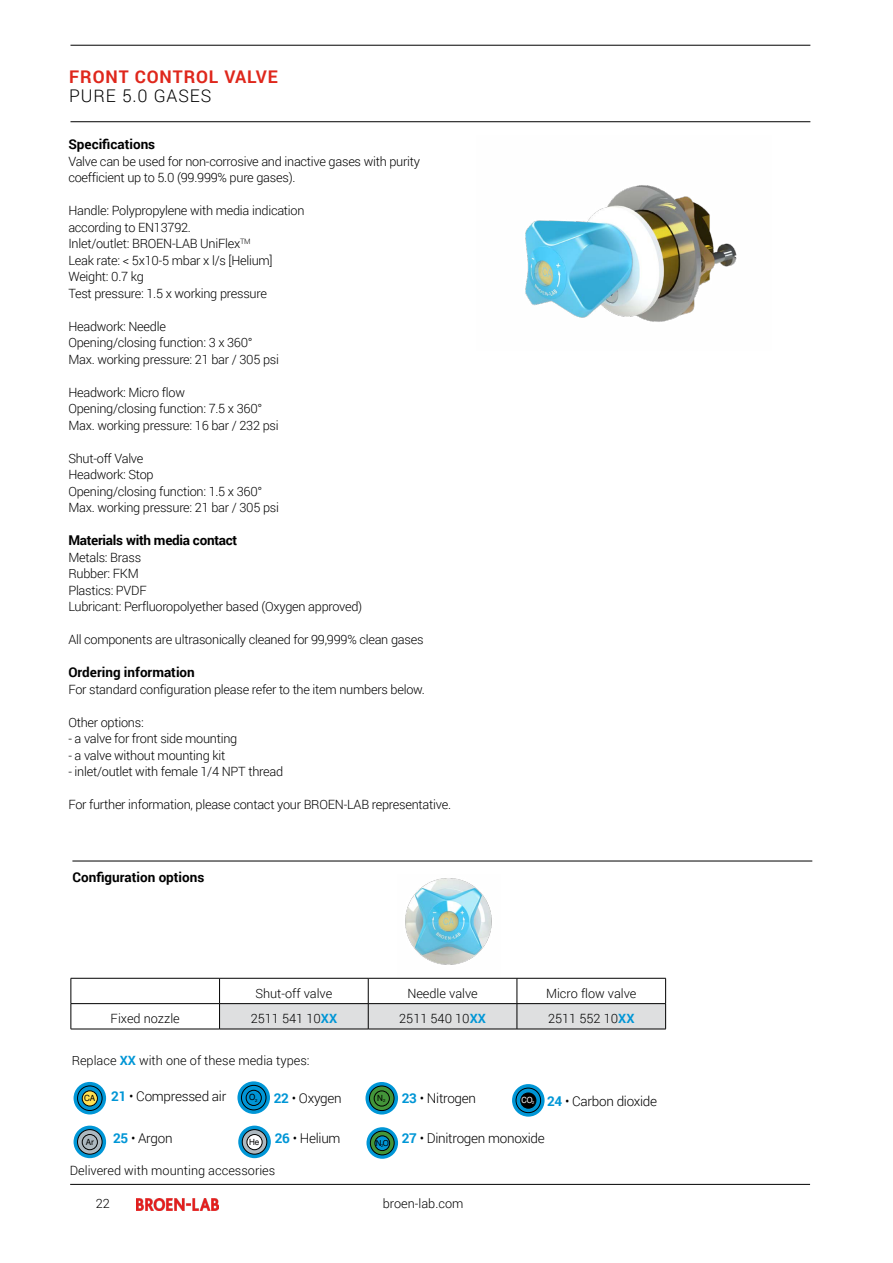
<style>
.page{position:relative;width:893px;height:1263px;background:#fff}
.page>*{position:absolute;margin:0;border:0;box-sizing:border-box;transform-origin:0 0}
.t1{font:700 17.4px "Roboto";letter-spacing:.05em;color:#df271c}
.t2{font:300 17.4px "Roboto";letter-spacing:.05em;color:#000}
.t3{font:300 13.5px "Roboto";letter-spacing:-.02em;color:#000}
.t4{font:700 13.5px "Roboto";color:#000}
.t5{font:700 13.5px "Roboto";letter-spacing:-.02em;color:#000}
.t6{font:300 12.75px/16.5px "Roboto";letter-spacing:-.02em;color:#000}
.t7{font:300 12.75px "Roboto";color:#000}
.t8{font:8.55px "Helvetica";color:#000;scale:.95 1}
.t9{font:8.55px "Helvetica";color:#fff;scale:.88 1}
.t10{font:4.2px "Helvetica";color:#000;scale:.95 1}
.s1{font-weight:700;color:#0096d6}
.s2{font-family:"Helvetica";font-weight:400;font-size:8.55px}
</style>
<div class="page">
<hr style="left:70px;top:121px;width:740px;height:1px;background:#000">
<hr style="left:70px;top:45px;width:740px;height:1px;background:#000">
<hr style="left:70px;top:1184px;width:740px;height:1px;background:#000">
<hr style="left:72px;top:861px;width:740px;height:1px;background:#000">
<img style="left:405px;top:878px;width:87px;height:87px">
<hr style="left:220px;top:1029px;width:148px;height:1px;background:#000">
<hr style="left:368px;top:1029px;width:149px;height:1px;background:#000">
<hr style="left:517px;top:1029px;width:149px;height:1px;background:#000">
<hr style="left:71px;top:978px;width:149px;height:1px;background:#000">
<hr style="left:71px;top:1003px;width:149px;height:1px;background:#000">
<svg style="left:71px;top:978px;width:1px;height:51px"></svg>
<svg style="left:219px;top:978px;width:447px;height:51px"></svg>
<hr style="left:71px;top:1029px;width:149px;height:1px;background:#000">
<svg style="left:74px;top:1082px;width:32px;height:32px"></svg>
<div style="left:82px;top:1091px;width:15px;height:15px;background:#ffe152;border-radius:50%"></div>
<div style="left:82px;top:1091px;width:16px;height:15px;border:1px solid #000;border-radius:50%"></div>
<div style="left:77px;top:1086px;width:25px;height:24px;border:1px solid #000;border-radius:50%"></div>
<svg style="left:237px;top:1081px;width:33px;height:33px"></svg>
<div style="left:241px;top:1085px;width:25px;height:25px;border:1px solid #000;border-radius:50%"></div>
<div style="left:246px;top:1090px;width:15px;height:15px;border:1px solid #000;border-radius:50%"></div>
<svg style="left:512px;top:1084px;width:33px;height:32px"></svg>
<div style="left:516px;top:1088px;width:25px;height:25px;border:1px solid #000;border-radius:50%"></div>
<div style="left:521px;top:1093px;width:15px;height:15px;background:#000;border-radius:50%"></div>
<div style="left:521px;top:1093px;width:15px;height:15px;border:1px solid #000;border-radius:50%"></div>
<svg style="left:74px;top:1125px;width:32px;height:33px"></svg>
<svg style="left:78px;top:1129px;width:24px;height:25px"></svg>
<div style="left:77px;top:1129px;width:25px;height:25px;border:1px solid #000;border-radius:50%"></div>
<div style="left:82px;top:1134px;width:16px;height:16px;border:1px solid #000;border-radius:50%"></div>
<svg style="left:238px;top:1125px;width:33px;height:33px"></svg>
<svg style="left:242px;top:1129px;width:25px;height:25px"></svg>
<div style="left:242px;top:1129px;width:25px;height:25px;border:1px solid #000;border-radius:50%"></div>
<div style="left:247px;top:1134px;width:15px;height:16px;background:#fff;border-radius:50%"></div>
<div style="left:247px;top:1134px;width:15px;height:16px;border:1px solid #000;border-radius:50%"></div>
<svg style="left:365px;top:1082px;width:33px;height:32px"></svg>
<svg style="left:369px;top:1086px;width:25px;height:24px"></svg>
<div style="left:369px;top:1086px;width:25px;height:25px;border:1px solid #000;border-radius:50%"></div>
<div style="left:374px;top:1091px;width:15px;height:15px;border:1px solid #000;border-radius:50%"></div>
<svg style="left:366px;top:1127px;width:32px;height:32px"></svg>
<svg style="left:370px;top:1131px;width:24px;height:24px"></svg>
<div style="left:370px;top:1131px;width:24px;height:24px;border:1px solid #000;border-radius:50%"></div>
<div style="left:375px;top:1136px;width:15px;height:14px;background:#0096d6;border-radius:50%"></div>
<div style="left:375px;top:1136px;width:15px;height:15px;border:1px solid #000;border-radius:50%"></div>
<img style="left:525px;top:185px;width:212px;height:137px">
<img style="left:136px;top:1198px;width:83px;height:12px">
<h1 class="t1" style="left:69px;top:64px;width:210px">FRONT CONTROL VALVE</h1>
<h1 class="t2" style="left:69px;top:84px;width:143px">PURE 5.0 GASES</h1>
<p class="t4" style="left:68px;top:135px;width:88px">Specifications</p>
<p class="t6" style="left:68px;top:152px;width:353px">Valve can be used for non-corrosive and inactive gases with purity coefficient up to 5.0 (99.999% pure gases).</p>
<p class="t6" style="left:68px;top:202px;width:238px">Handle: Polypropylene with media indication according to EN13792.<br>Inlet/outlet: BROEN-LAB UniFlex<sup>TM<br></sup>Leak rate: &lt; 5x10-5 mbar x l/s [Helium]<br>Weight: 0.7 kg<br>Test pressure: 1.5 x working pressure</p>
<p class="t6" style="left:68px;top:317px;width:212px">Headwork: Needle<br>Opening/closing function: 3 x 360°<br>Max. working pressure: 21 bar / 305 psi</p>
<p class="t6" style="left:68px;top:383px;width:212px">Headwork: Micro flow<br>Opening/closing function: 7.5 x 360°<br>Max. working pressure: 16 bar / 232 psi</p>
<p class="t6" style="left:68px;top:449px;width:212px">Shut-off Valve<br>Headwork: Stop<br>Opening/closing function: 1.5 x 360°<br>Max. working pressure: 21 bar / 305 psi</p>
<p class="t5" style="left:68px;top:531px;width:170px">Materials with media contact</p>
<p class="t6" style="left:68px;top:548px;width:295px">Metals: Brass<br>Rubber: FKM<br>Plastics: PVDF<br>Lubricant: Perfluoropolyether based (Oxygen approved)</p>
<p class="t6" style="left:68px;top:631px;width:357px">All components are ultrasonically cleaned for 99,999% clean gases</p>
<p class="t4" style="left:68px;top:663px;width:128px">Ordering information</p>
<p class="t6" style="left:68px;top:680px;width:358px">For standard configuration please refer to the item numbers below.</p>
<p class="t6" style="left:68px;top:713px;width:77px">Other options:</p>
<p class="t6" style="left:68px;top:730px;width:171px">- a valve for front side mounting</p>
<p class="t6" style="left:68px;top:746px;width:158px">- a valve without mounting kit</p>
<p class="t6" style="left:68px;top:763px;width:216px">- inlet/outlet with female 1/4 NPT thread</p>
<p class="t6" style="left:68px;top:796px;width:384px">For further information, please contact your BROEN-LAB representative.</p>
<p class="t4" style="left:72px;top:868px;width:133px">Configuration options</p>
<p class="t7" style="left:255px;top:984px;width:78px">Shut-off valve</p>
<p class="t7" style="left:407px;top:984px;width:72px">Needle valve</p>
<p class="t7" style="left:546px;top:984px;width:92px">Micro flow valve</p>
<p class="t7" style="left:111px;top:1010px;width:71px">Fixed nozzle</p>
<p class="t7" style="left:251px;top:1010px;width:88px">2511 541 10<span class="s1">XX</span></p>
<p class="t7" style="left:399px;top:1010px;width:88px">2511 540 10<span class="s1">XX</span></p>
<p class="t7" style="left:548px;top:1010px;width:88px">2511 552 10<span class="s1">XX</span></p>
<p class="t7" style="left:72px;top:1052px;width:239px">Replace <span class="s1">XX</span> with one of these media types:</p>
<p class="t3" style="left:84px;top:1087px;width:144px"><span class="s2">CA</span> <span class="s1">21</span> • Compressed air</p>
<p class="t8" style="left:249px;top:1092px;width:10px">O<sub>2</sub></p>
<p class="t3" style="left:274px;top:1088px;width:69px"><span class="s1">22</span> • Oxygen</p>
<p class="t3" style="left:402px;top:1088px;width:76px"><span class="s1">23</span> • Nitrogen</p>
<p class="t3" style="left:547px;top:1091px;width:112px"><span class="s1">24</span> • Carbon dioxide</p>
<p class="t3" style="left:113px;top:1129px;width:61px"><span class="s1">25</span> • Argon</p>
<p class="t3" style="left:275px;top:1129px;width:67px"><span class="s1">26</span> • Helium</p>
<p class="t8" style="left:377px;top:1093px;width:10px">N<sub>2</sub></p>
<p class="t3" style="left:376px;top:1129px;width:171px"><sub>N</sub> <sub>O</sub> <span class="s1">27</span> • Dinitrogen monoxide</p>
<p class="t10" style="left:381px;top:1142px;width:4px">2</p>
<p class="t9" style="left:521px;top:1093px;width:16px">CO<sub>2</sub></p>
<p class="t8" style="left:86px;top:1137px;width:10px">Ar</p>
<p class="t8" style="left:249px;top:1137px;width:12px">He</p>
<p class="t7" style="left:70px;top:1162px;width:207px">Delivered with mounting accessories</p>
<p class="t6" style="left:96px;top:1195px;width:16px">22</p>
<p class="t7" style="left:383px;top:1194px;width:82px">broen-lab.com</p>
</div>
